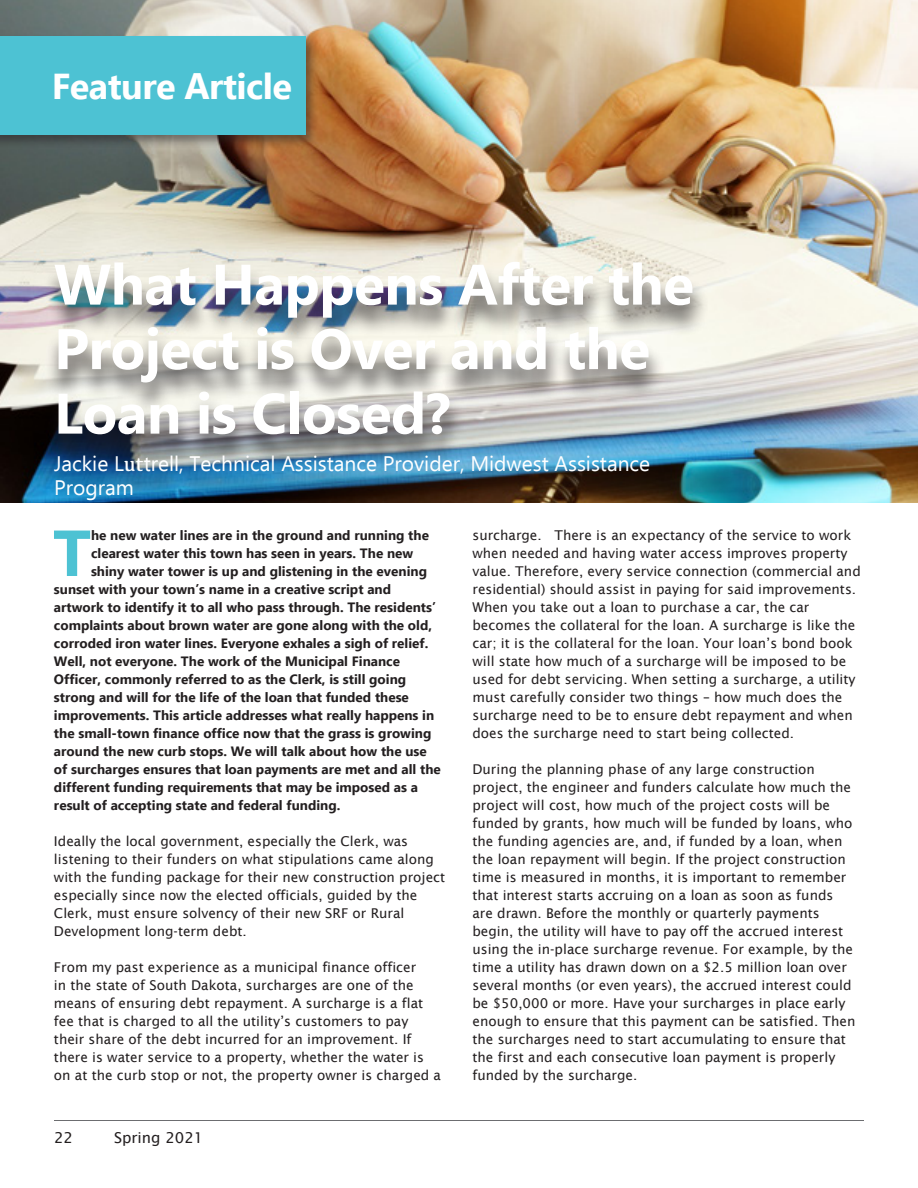
<style>
.page{position:relative;width:918px;height:1188px;background:#fff}
.page>*{position:absolute;margin:0;border:0;box-sizing:border-box;transform-origin:0 0}
.Feature1stParagraph{font:700 64.95px "Ebrima";color:#4dc2d3}
.Feature_Byline{font:700 57px/64.5px "Ebrima";letter-spacing:-.01em;color:#fff}
.t1{font:700 36px "Ebrima";letter-spacing:-.015em;color:#fff}
.Feature_Byline-2{font:21px/23.7px "Ebrima";color:#fff}
.t2{font:15px "Lucida Sans";color:#231f20}
.Feature_Basic{font:13.5px/18px "Lucida Sans";color:#231f20}
.Feature1stParagraph-2{font:700 13.5px "Ebrima";color:#231f20}
.s1{font-family:"Kefa"}
</style>
<div class="page">
<hr style="left:54px;top:1120px;width:810px;height:1px;background:#6c6d70">
<img style="left:0;top:0;width:918px;height:502px">
<div style="left:43px;top:264px;width:700px;height:243px;background:#231f20;opacity:.75"></div>
<div style="left:0;top:33px;width:319px;height:115px;background:#231f20;opacity:.5"></div>
<div style="left:0;top:37px;width:306px;height:98px;background:#4dc2d3"></div>
<p class="t1" style="left:52px;top:60px;width:242px">Feature Article</p>
<p class="Feature_Byline" style="left:54px;top:250px;width:641px">What Happens After the<br>Project is Over and the<br>Loan is Closed?</p>
<p class="Feature_Byline-2" style="left:54px;top:451px;width:598px">Jackie L<span class="s1">ut</span>trell, Technical Assistance Provider, Midwest Assistance<br>Program</p>
<p class="Feature1stParagraph" style="left:53px;top:505px;width:40px">T</p>
<p class="Feature1stParagraph-2" style="left:91px;top:525px;width:339px">he new water lines are in the ground and running the</p>
<p class="Feature1stParagraph-2" style="left:91px;top:543px;width:324px">clearest water this town has seen in years. The new</p>
<p class="Feature1stParagraph-2" style="left:91px;top:561px;width:338px">shiny water tower is up and glistening in the evening</p>
<p class="Feature1stParagraph-2" style="left:54px;top:579px;width:339px">sunset with your town’s name in a creative script and</p>
<p class="Feature1stParagraph-2" style="left:54px;top:597px;width:383px">artwork to identify it to all who pass through. The residents’</p>
<p class="Feature1stParagraph-2" style="left:54px;top:615px;width:380px">complaints about brown water are gone along with the old,</p>
<p class="Feature1stParagraph-2" style="left:54px;top:633px;width:376px">corroded iron water lines. Everyone exhales a sigh of relief.</p>
<p class="Feature1stParagraph-2" style="left:54px;top:651px;width:348px">Well, not everyone. The work of the Municipal Finance</p>
<p class="Feature1stParagraph-2" style="left:54px;top:669px;width:354px">Officer, commonly referred to as the Clerk, is still going</p>
<p class="Feature1stParagraph-2" style="left:54px;top:687px;width:356px">strong and will for the life of the loan that funded these</p>
<p class="Feature1stParagraph-2" style="left:54px;top:705px;width:382px">improvements. This article addresses what really happens in</p>
<p class="Feature1stParagraph-2" style="left:54px;top:723px;width:379px">the small-town finance office now that the grass is growing</p>
<p class="Feature1stParagraph-2" style="left:54px;top:741px;width:374px">around the new curb stops. We will talk about how the use</p>
<p class="Feature1stParagraph-2" style="left:54px;top:759px;width:388px">of surcharges ensures that loan payments are met and all the</p>
<p class="Feature1stParagraph-2" style="left:54px;top:777px;width:366px">different funding requirements that may be imposed as a</p>
<p class="Feature1stParagraph-2" style="left:54px;top:795px;width:288px">result of accepting state and federal funding.</p>
<p class="Feature_Basic" style="left:54px;top:832px;width:393px">Ideally the local government, especially the Clerk, was listening to their funders on what stipulations came along with the funding package for their new construction project especially since now the elected officials, guided by the Clerk, must ensure solvency of their new SRF or Rural Development long-term debt.</p>
<p class="Feature_Basic" style="left:54px;top:958px;width:389px">From my past experience as a municipal finance officer<br>in the state of South Dakota, surcharges are one of the means of ensuring debt repayment. A surcharge is a flat fee that is charged to all the utility’s customers to pay their share of the debt incurred for an improvement. If there is water service to a property, whether the water is on at the curb stop or not, the property owner is charged a</p>
<p class="t2" style="left:54px;top:1129px;width:20px">22</p>
<p class="t2" style="left:114px;top:1129px;width:91px">Spring 2021</p>
<p class="Feature_Basic" style="left:472px;top:526px;width:390px">surcharge. There is an expectancy of the service to work when needed and having water access improves property value. Therefore, every service connection (commercial and residential) should assist in paying for said improvements.<br>When you take out a loan to purchase a car, the car becomes the collateral for the loan. A surcharge is like the car; it is the collateral for the loan. Your loan’s bond book will state how much of a surcharge will be imposed to be used for debt servicing. When setting a surcharge, a utility must carefully consider two things – how much does the surcharge need to be to ensure debt repayment and when does the surcharge need to start being collected.</p>
<p class="Feature_Basic" style="left:472px;top:760px;width:384px">During the planning phase of any large construction project, the engineer and funders calculate how much the project will cost, how much of the project costs will be funded by grants, how much will be funded by loans, who the funding agencies are, and, if funded by a loan, when the loan repayment will begin. If the project construction time is measured in months, it is important to remember that interest starts accruing on a loan as soon as funds are drawn. Before the monthly or quarterly payments begin, the utility will have to pay off the accrued interest using the in-place surcharge revenue. For example, by the time a utility has drawn down on a $2.5 million loan over several months (or even years), the accrued interest could be $50,000 or more. Have your surcharges in place early enough to ensure that this payment can be satisfied. Then the surcharges need to start accumulating to ensure that the first and each consecutive loan payment is properly funded by the surcharge.</p>
</div>
